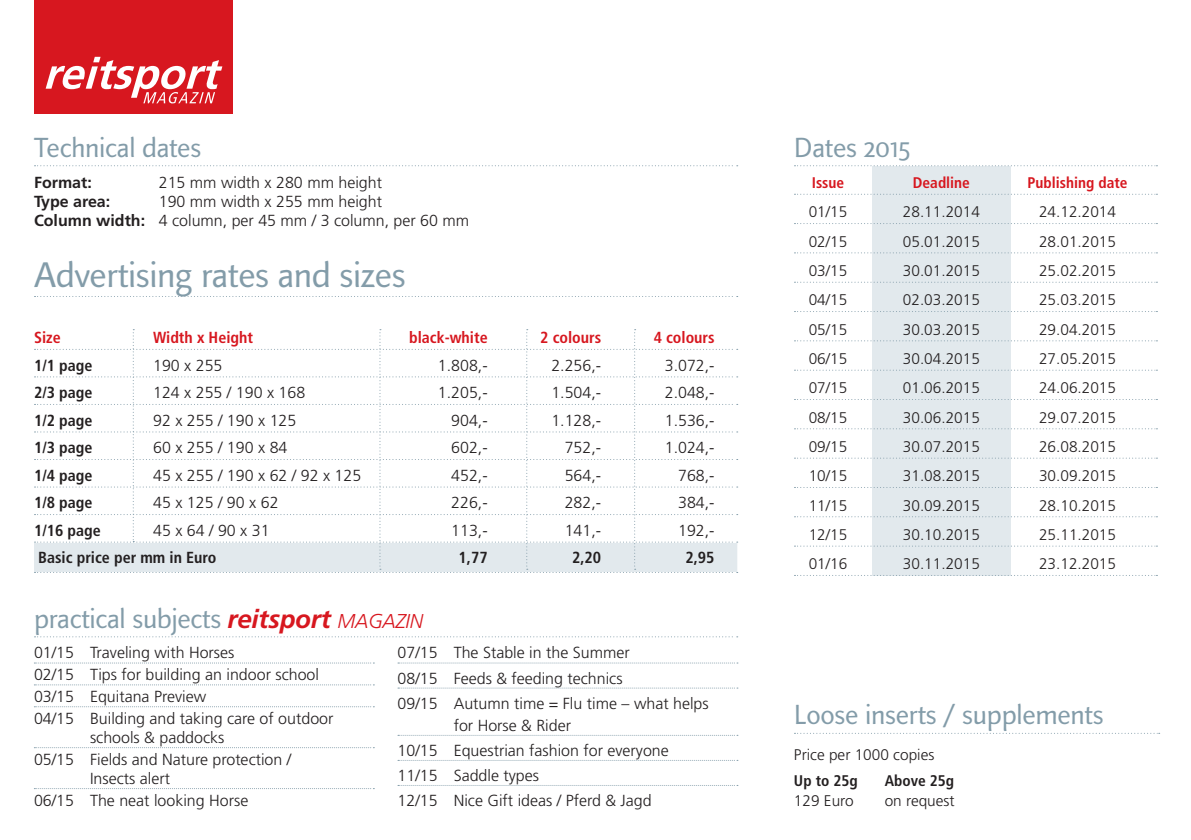
<style>
.page{position:relative;width:1191px;height:840px;background:#fff}
.page>*{position:absolute;margin:0;border:0;box-sizing:border-box;transform-origin:0 0}
.t1{font:36px "Linotype Finnegan Os F";letter-spacing:-.01em;color:#839ca9}
.t2{font:28px "Linotype Finnegan Os F";letter-spacing:-.01em;color:#839ca9}
.t3{font:300 16px/19px "Frutiger LT Std";color:#231f20}
.t4{font:700 condensed 16px "Frutiger LT Std";color:#231f20}
.t5{font:700 condensed 16px "Frutiger LT Std";color:#d7171f}
.t6{font:700 16px "Frutiger LT Std";color:#231f20}
.t7{font:300 15.4px "Frutiger LT Std";color:#231f20}
.t8{font:700 condensed 15.4px "Frutiger LT Std";color:#d7171f}
.t9{font:700 condensed 15.4px "Frutiger LT Std";color:#231f20}
.s1{font-weight:700}
.s2{font-family:"Frutiger LT Std";font-weight:700;font-style:italic;font-size:26px;color:#d7171f}
.s3{font-family:"Frutiger LT Std";font-weight:300;font-style:italic;font-size:20px;color:#d7171f}
</style>
<div class="page">
<div style="left:34px;top:0;width:198px;height:113px;background:#d7171f"></div>
<svg style="left:46px;top:57px;width:176px;height:46px"></svg>
<svg style="left:35px;top:165px;width:703px;height:1px"></svg>
<svg style="left:35px;top:636px;width:703px;height:1px"></svg>
<svg style="left:35px;top:296px;width:703px;height:1px"></svg>
<svg style="left:35px;top:329px;width:703px;height:243px"></svg>
<svg style="left:34px;top:662px;width:340px;height:1px"></svg>
<svg style="left:34px;top:684px;width:340px;height:1px"></svg>
<svg style="left:34px;top:706px;width:340px;height:1px"></svg>
<svg style="left:34px;top:747px;width:340px;height:1px"></svg>
<svg style="left:398px;top:662px;width:340px;height:1px"></svg>
<svg style="left:398px;top:687px;width:340px;height:1px"></svg>
<div style="left:872px;top:166px;width:139px;height:409px;background:#e2e9ed"></div>
<svg style="left:794px;top:194px;width:363px;height:1px"></svg>
<svg style="left:794px;top:223px;width:363px;height:1px"></svg>
<svg style="left:794px;top:252px;width:363px;height:1px"></svg>
<svg style="left:794px;top:281px;width:363px;height:1px"></svg>
<svg style="left:794px;top:311px;width:363px;height:1px"></svg>
<svg style="left:794px;top:340px;width:363px;height:1px"></svg>
<svg style="left:794px;top:369px;width:363px;height:1px"></svg>
<svg style="left:794px;top:399px;width:363px;height:1px"></svg>
<svg style="left:794px;top:428px;width:363px;height:1px"></svg>
<svg style="left:794px;top:457px;width:363px;height:1px"></svg>
<svg style="left:794px;top:516px;width:363px;height:1px"></svg>
<svg style="left:794px;top:545px;width:363px;height:1px"></svg>
<svg style="left:794px;top:165px;width:363px;height:1px"></svg>
<p class="t2" style="left:34px;top:131px;width:169px">Technical dates</p>
<p class="t6" style="left:34px;top:173px;width:59px">Format:</p>
<p class="t3" style="left:159px;top:173px;width:225px">215 mm width x 280 mm height</p>
<p class="t6" style="left:34px;top:192px;width:78px">Type area:</p>
<p class="t3" style="left:159px;top:192px;width:225px">190 mm width x 255 mm height</p>
<p class="t3" style="left:34px;top:211px;width:437px"><span class="s1">Column width:</span> 4 column, per 45 mm / 3 column, per 60 mm</p>
<p class="t1" style="left:34px;top:254px;width:373px">Advertising rates and sizes</p>
<p class="t5" style="left:34px;top:328px;width:28px">Size</p>
<p class="t5" style="left:153px;top:328px;width:101px">Width x Height</p>
<p class="t5" style="left:409px;top:328px;width:80px">black-white</p>
<p class="t5" style="left:540px;top:328px;width:62px">2 colours</p>
<p class="t5" style="left:653px;top:328px;width:62px">4 colours</p>
<p class="t4" style="left:34px;top:355px;width:60px">1/1 page</p>
<p class="t3" style="left:153px;top:356px;width:71px">190 x 255</p>
<p class="t3" style="left:438px;top:356px;width:51px">1.808,-</p>
<p class="t3" style="left:551px;top:356px;width:51px">2.256,-</p>
<p class="t3" style="left:665px;top:356px;width:51px">3.072,-</p>
<p class="t4" style="left:34px;top:383px;width:60px">2/3 page</p>
<p class="t3" style="left:153px;top:383px;width:154px">124 x 255 / 190 x 168</p>
<p class="t3" style="left:438px;top:383px;width:51px">1.205,-</p>
<p class="t3" style="left:551px;top:383px;width:51px">1.504,-</p>
<p class="t3" style="left:665px;top:383px;width:51px">2.048,-</p>
<p class="t4" style="left:34px;top:410px;width:60px">1/2 page</p>
<p class="t3" style="left:153px;top:411px;width:145px">92 x 255 / 190 x 125</p>
<p class="t3" style="left:451px;top:411px;width:38px">904,-</p>
<p class="t3" style="left:551px;top:411px;width:51px">1.128,-</p>
<p class="t3" style="left:665px;top:411px;width:51px">1.536,-</p>
<p class="t4" style="left:34px;top:438px;width:60px">1/3 page</p>
<p class="t3" style="left:153px;top:438px;width:136px">60 x 255 / 190 x 84</p>
<p class="t3" style="left:451px;top:438px;width:38px">602,-</p>
<p class="t3" style="left:564px;top:438px;width:38px">752,-</p>
<p class="t3" style="left:665px;top:438px;width:51px">1.024,-</p>
<p class="t4" style="left:34px;top:465px;width:60px">1/4 page</p>
<p class="t3" style="left:153px;top:466px;width:210px">45 x 255 / 190 x 62 / 92 x 125</p>
<p class="t3" style="left:451px;top:466px;width:38px">452,-</p>
<p class="t3" style="left:564px;top:466px;width:38px">564,-</p>
<p class="t3" style="left:678px;top:466px;width:38px">768,-</p>
<p class="t4" style="left:34px;top:493px;width:60px">1/8 page</p>
<p class="t3" style="left:153px;top:493px;width:127px">45 x 125 / 90 x 62</p>
<p class="t3" style="left:451px;top:493px;width:38px">226,-</p>
<p class="t3" style="left:564px;top:493px;width:38px">282,-</p>
<p class="t3" style="left:678px;top:493px;width:38px">384,-</p>
<p class="t4" style="left:34px;top:520px;width:68px">1/16 page</p>
<p class="t3" style="left:153px;top:521px;width:118px">45 x 64 / 90 x 31</p>
<p class="t3" style="left:451px;top:521px;width:38px">113,-</p>
<p class="t3" style="left:564px;top:521px;width:38px">141,-</p>
<p class="t3" style="left:678px;top:521px;width:38px">192,-</p>
<p class="t4" style="left:38px;top:548px;width:180px">Basic price per mm in Euro</p>
<p class="t4" style="left:458px;top:548px;width:31px">1,77</p>
<p class="t4" style="left:572px;top:548px;width:31px">2,20</p>
<p class="t4" style="left:685px;top:548px;width:31px">2,95</p>
<p class="t2" style="left:34px;top:601px;width:390px">practical subjects <span class="s2">reitsport</span> <span class="s3">MAGAZIN</span></p>
<p class="t3" style="left:34px;top:643px;width:202px">01/15 Traveling with Horses</p>
<p class="t3" style="left:34px;top:665px;width:286px">02/15 Tips for building an indoor school</p>
<p class="t3" style="left:34px;top:687px;width:174px">03/15 Equitana Preview</p>
<p class="t3" style="left:90px;top:709px;width:245px;text-indent:-56px">04/15 Building and taking care of outdoor schools &amp; paddocks</p>
<p class="t3" style="left:90px;top:749px;width:203px;text-indent:-56px">05/15 Fields and Nature protection /<br>Insects alert</p>
<p class="t3" style="left:34px;top:790px;width:216px">06/15 The neat looking Horse</p>
<p class="t3" style="left:398px;top:643px;width:234px">07/15 The Stable in the Summer</p>
<p class="t3" style="left:398px;top:668px;width:226px">08/15 Feeds &amp; feeding technics</p>
<p class="t3" style="left:454px;top:691px;width:256px;line-height:22.2px;text-indent:-56px">09/15 Autumn time = Flu time – what helps for Horse &amp; Rider</p>
<p class="t3" style="left:398px;top:740px;width:273px">10/15 Equestrian fashion for everyone</p>
<p class="t3" style="left:398px;top:765px;width:143px">11/15 Saddle types</p>
<p class="t3" style="left:398px;top:790px;width:255px">12/15 Nice Gift ideas / Pferd &amp; Jagd</p>
<p class="t2" style="left:794px;top:131px;width:118px">Dates 2015</p>
<p class="t8" style="left:811px;top:173px;width:34px">Issue</p>
<p class="t8" style="left:913px;top:173px;width:59px">Deadline</p>
<p class="t8" style="left:1027px;top:173px;width:101px">Publishing date</p>
<p class="t7" style="left:808px;top:203px;width:40px">01/15</p>
<p class="t7" style="left:903px;top:203px;width:79px">28.11.2014</p>
<p class="t7" style="left:1039px;top:203px;width:79px">24.12.2014</p>
<p class="t7" style="left:808px;top:232px;width:40px">02/15</p>
<p class="t7" style="left:903px;top:232px;width:79px">05.01.2015</p>
<p class="t7" style="left:1039px;top:232px;width:79px">28.01.2015</p>
<p class="t7" style="left:808px;top:262px;width:40px">03/15</p>
<p class="t7" style="left:903px;top:262px;width:79px">30.01.2015</p>
<p class="t7" style="left:1039px;top:262px;width:79px">25.02.2015</p>
<p class="t7" style="left:808px;top:291px;width:40px">04/15</p>
<p class="t7" style="left:903px;top:291px;width:79px">02.03.2015</p>
<p class="t7" style="left:1039px;top:291px;width:79px">25.03.2015</p>
<p class="t7" style="left:808px;top:320px;width:40px">05/15</p>
<p class="t7" style="left:903px;top:320px;width:79px">30.03.2015</p>
<p class="t7" style="left:1039px;top:320px;width:79px">29.04.2015</p>
<p class="t7" style="left:808px;top:350px;width:40px">06/15</p>
<p class="t7" style="left:903px;top:350px;width:79px">30.04.2015</p>
<p class="t7" style="left:1039px;top:350px;width:79px">27.05.2015</p>
<p class="t7" style="left:808px;top:379px;width:40px">07/15</p>
<p class="t7" style="left:903px;top:379px;width:79px">01.06.2015</p>
<p class="t7" style="left:1039px;top:379px;width:79px">24.06.2015</p>
<p class="t7" style="left:808px;top:408px;width:40px">08/15</p>
<p class="t7" style="left:903px;top:408px;width:79px">30.06.2015</p>
<p class="t7" style="left:1039px;top:408px;width:79px">29.07.2015</p>
<p class="t7" style="left:808px;top:437px;width:40px">09/15</p>
<p class="t7" style="left:903px;top:437px;width:79px">30.07.2015</p>
<p class="t7" style="left:1039px;top:437px;width:79px">26.08.2015</p>
<p class="t7" style="left:808px;top:467px;width:40px">10/15</p>
<p class="t7" style="left:903px;top:467px;width:79px">31.08.2015</p>
<p class="t7" style="left:1039px;top:467px;width:79px">30.09.2015</p>
<p class="t7" style="left:808px;top:496px;width:40px">11/15</p>
<p class="t7" style="left:903px;top:496px;width:79px">30.09.2015</p>
<p class="t7" style="left:1039px;top:496px;width:79px">28.10.2015</p>
<p class="t7" style="left:808px;top:525px;width:40px">12/15</p>
<p class="t7" style="left:903px;top:525px;width:79px">30.10.2015</p>
<p class="t7" style="left:1039px;top:525px;width:79px">25.11.2015</p>
<p class="t7" style="left:808px;top:555px;width:40px">01/16</p>
<p class="t7" style="left:903px;top:555px;width:79px">30.11.2015</p>
<p class="t7" style="left:1039px;top:555px;width:79px">23.12.2015</p>
<p class="t2" style="left:794px;top:698px;width:311px">Loose inserts / supplements</p>
<p class="t7" style="left:794px;top:745px;width:142px">Price per 1000 copies</p>
<p class="t9" style="left:794px;top:771px;width:65px">Up to 25g</p>
<p class="t9" style="left:884px;top:771px;width:71px">Above 25g</p>
<p class="t7" style="left:794px;top:791px;width:61px">129 Euro</p>
<p class="t7" style="left:884px;top:791px;width:71px">on request</p>
</div>
